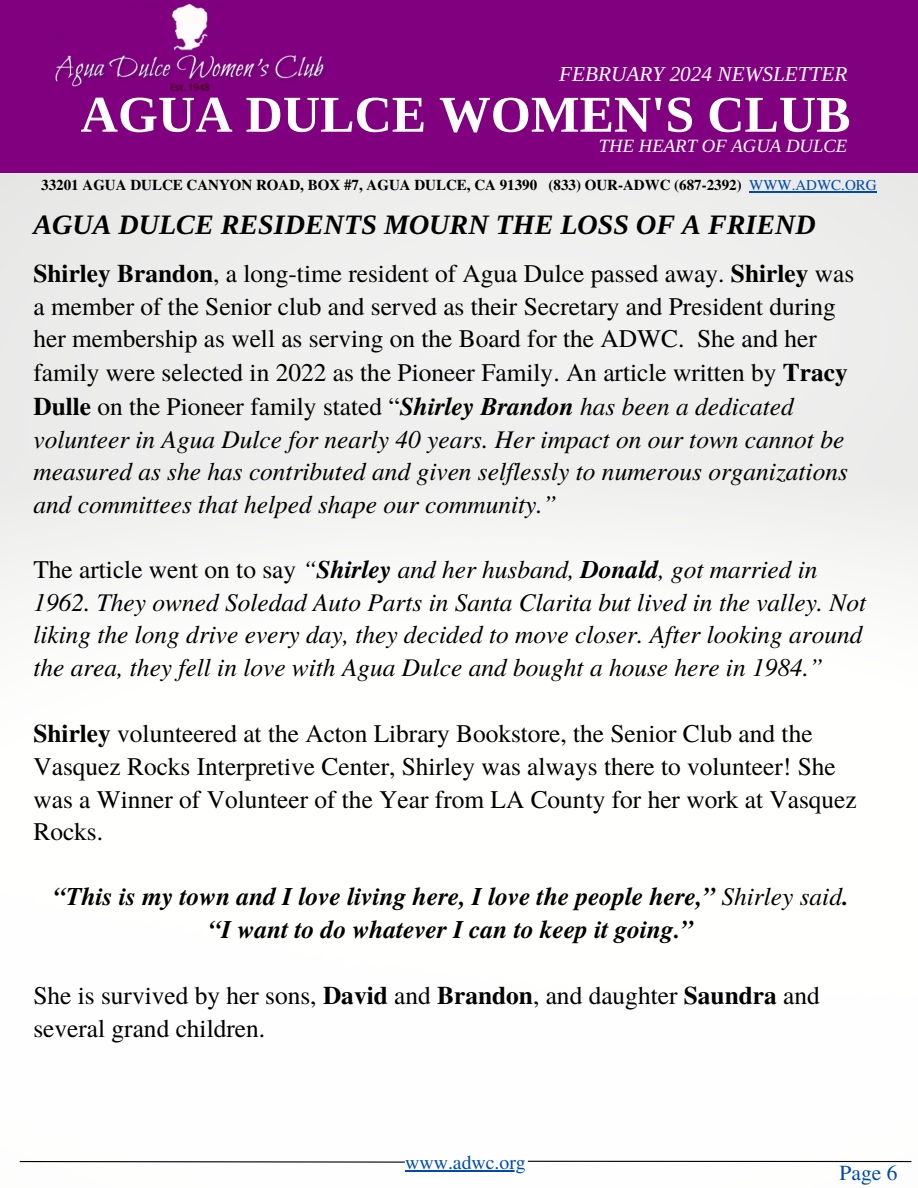
<style>
.page{position:relative;width:918px;height:1188px;background:#fff}
.page>*{position:absolute;margin:0;border:0;box-sizing:border-box;transform-origin:0 0}
.t1{font:700 51.6px "Libra Serif Modern";color:#fff}
.t2{font:italic 700 28.2px "Libra Serif Modern";color:#000}
.t3{font:25.35px/33px "Te X Gyre Termes";color:#000}
.t4{font:italic 25.35px/32.7px "Te X Gyre Termes";color:#000}
.t5{font:italic 700 25.35px/32.7px "Te X Gyre Termes";color:#000;text-align:center}
.t6{font:21.45px "Te X Gyre Termes";color:#004aad}
.t7{font:italic 21.3px "Libra Serif Modern";color:#fff}
.t8{font:19.8px "Te X Gyre Termes";color:#004aad}
.t9{font:italic 18.75px "Libra Serif Modern";color:#fff}
.t10{font:700 15px "Te X Gyre Termes";color:#000}
.s1{font-weight:400;color:#004aad}
.s2{font-weight:700}
.s3{font-weight:700;font-style:italic}
.s4{font-style:italic}
.s5{font-style:normal}
.s6{font-weight:400}
</style>
<div class="page">
<img style="left:0;top:173px;width:918px;height:999px">
<svg style="left:19px;top:1160px;width:387px;height:3px"></svg>
<hr style="left:528px;top:1161px;width:383px;height:1px;background:#000">
<hr style="left:405px;top:1170px;width:121px;height:1px;background:#004aad">
<div style="left:0;top:0;width:918px;height:173px;background:#800080"></div>
<img style="left:56px;top:5px;width:269px;height:86px">
<hr style="left:749px;top:191px;width:128px;height:1px;background:#004aad">
<p class="t7" style="left:559px;top:62px;width:290px">FEBRUARY 2024 NEWSLETTER</p>
<h1 class="t1" style="left:81px;top:85px;width:771px">AGUA DULCE WOMEN'S CLUB</h1>
<p class="t9" style="left:599px;top:136px;width:250px">THE HEART OF AGUA DULCE</p>
<p class="t10" style="left:41px;top:173px;width:837px">33201 AGUA DULCE CANYON ROAD, BOX #7, AGUA DULCE, CA 91390 (833) OUR-ADWC (687-2392) <span class="s1">WWW.ADWC.ORG</span></p>
<p class="t2" style="left:33px;top:208px;width:784px">AGUA DULCE RESIDENTS MOURN THE LOSS OF A FRIEND</p>
<p class="t3" style="left:33px;top:256px;width:822px"><span class="s2">Shirley Brandon</span>, a long-time resident of Agua Dulce passed away. <span class="s2">Shirley</span> was a member of the Senior club and served as their Secretary and President during her membership as well as serving on the Board for the ADWC. She and her family were selected in 2022 as the Pioneer Family. An article written by <span class="s2">Tracy Dulle</span> on the Pioneer family stated “<span class="s3">Shirley Brandon</span> <span class="s4">has been a dedicated volunteer in Agua Dulce for nearly 40 years. Her impact on our town cannot be measured as she has contributed and given selflessly to numerous organizations and committees that helped shape our community.”</span></p>
<p class="t4" style="left:33px;top:552px;width:834px"><span class="s5">The article went on to say</span> “<span class="s2">Shirley</span> and her husband, <span class="s2">Donald</span>, got married in 1962. They owned Soledad Auto Parts in Santa Clarita but lived in the valley. Not liking the long drive every day, they decided to move closer. After looking around the area, they fell in love with Agua Dulce and bought a house here in 1984.”</p>
<p class="t3" style="left:33px;top:716px;width:825px"><span class="s2">Shirley</span> volunteered at the Acton Library Bookstore, the Senior Club and the Vasquez Rocks Interpretive Center, Shirley was always there to volunteer! She was a Winner of Volunteer of the Year from LA County for her work at Vasquez Rocks.</p>
<p class="t5" style="left:54px;top:880px;width:796px">“This is my town and I love living here, I love the people here,” <span class="s6">Shirley said</span>. “I want to do whatever I can to keep it going.”</p>
<p class="t3" style="left:33px;top:978px;width:788px">She is survived by her sons, <span class="s2">David</span> and <span class="s2">Brandon</span>, and daughter <span class="s2">Saundra</span> and several grand children.</p>
<p class="t8" style="left:405px;top:1148px;width:122px">www.adwc.org</p>
<p class="t6" style="left:840px;top:1157px;width:59px">Page 6</p>
</div>
